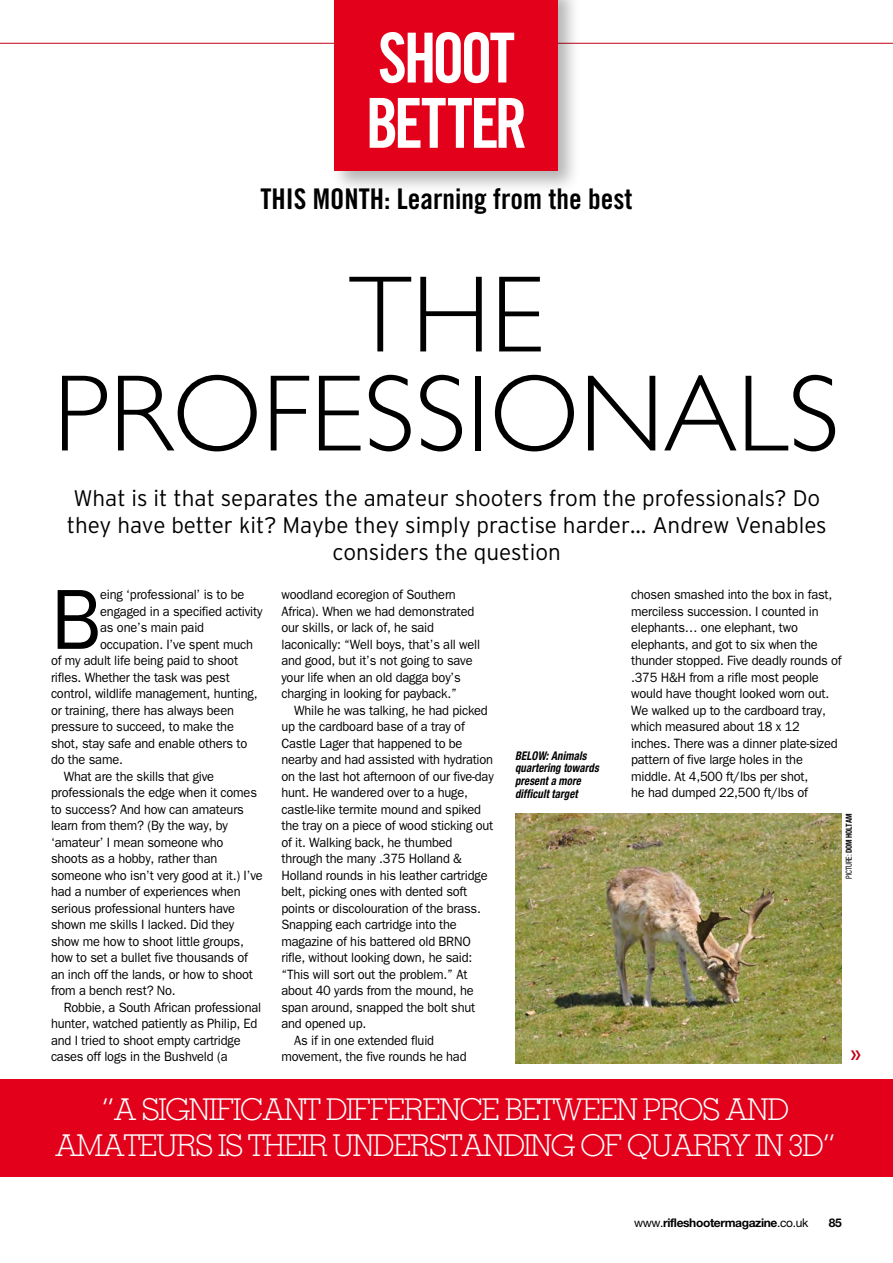
<style>
.page{position:relative;width:893px;height:1263px;background:#fff}
.page>*{position:absolute;margin:0;border:0;box-sizing:border-box;transform-origin:0 0}
.t1{font:300 109.5px/99px "Gill Sans";color:#000;text-align:center}
.t2{font:85.65px "Franklin Gothic";color:#000;scale:.95 1}
.t3{font:69px/65.2px "Trade Gothic Bold Cond Twenty";letter-spacing:-.05em;color:#fff;scale:.95 1}
.t4{font:300 30px/36px "Memphis";letter-spacing:-.045em;color:#fff;text-align:center}
.t5{font:28.5px "Trade Gothic Bold Cond Twenty";color:#000}
.t6{font:300 22.5px/27px "Interstate";color:#000;text-align:center}
.t7{font:700 18px "Calvert";color:#c00418}
.t8{font:13.5px/16.5px "Franklin Gothic";letter-spacing:-.015em;color:#000;scale:.95 1}
.t9{font:italic 700 condensed 12px/12.8px "Helvetica Neue";letter-spacing:.01em;color:#000;scale:.9 1}
.t10{font:700 12px "Helvetica Neue";letter-spacing:-.03em;color:#000}
.t11{font:700 condensed 8.25px "Helvetica Neue";letter-spacing:-.015em;color:#000;scale:.9 1}
.s1{font-weight:400}
</style>
<div class="page">
<hr style="left:0;top:43px;width:893px;height:1px;background:#c00418">
<img style="left:515px;top:814px;width:327px;height:249px">
<div style="left:329px;top:0;width:252px;height:193px;background:#000;opacity:.3"></div>
<div style="left:335px;top:0;width:223px;height:171px;background:#e2001a"></div>
<div style="left:0;top:1079px;width:893px;height:98px;background:#e2001a"></div>
<h3 class="t3" style="left:366px;top:25px;width:172px">SHOOT<br>BETTER</h3>
<h3 class="t5" style="left:260px;top:181px;width:373px">THIS MONTH: Learning from the best</h3>
<h1 class="t1" style="left:53px;top:266px;width:788px">THE<br>PROFESSIONALS</h1>
<h3 class="t6" style="left:67px;top:484px;width:761px">What is it that separates the amateur shooters from the professionals? Do they have better kit? Maybe they simply practise harder… Andrew Venables considers the question</h3>
<h2 class="t2" style="left:51px;top:570px;width:55px">B</h2>
<p class="t8" style="left:100px;top:587px;width:153px">eing ‘professional’ is to be</p>
<p class="t8" style="left:100px;top:603px;width:172px">engaged in a specified activity</p>
<p class="t8" style="left:100px;top:620px;width:111px">as one’s main paid</p>
<p class="t8" style="left:100px;top:636px;width:162px">occupation. I’ve spent much</p>
<p class="t8" style="left:51px;top:653px;width:198px">of my adult life being paid to shoot</p>
<p class="t8" style="left:51px;top:669px;width:190px">rifles. Whether the task was pest</p>
<p class="t8" style="left:51px;top:686px;width:219px">control, wildlife management, hunting,</p>
<p class="t8" style="left:51px;top:702px;width:194px">or training, there has always been</p>
<p class="t8" style="left:51px;top:719px;width:194px">pressure to succeed, to make the</p>
<p class="t8" style="left:51px;top:735px;width:208px">shot, stay safe and enable others to</p>
<p class="t8" style="left:51px;top:751px;width:77px">do the same.</p>
<p class="t8" style="left:64px;top:768px;width:160px">What are the skills that give</p>
<p class="t8" style="left:51px;top:784px;width:218px">professionals the edge when it comes</p>
<p class="t8" style="left:51px;top:801px;width:205px">to success? And how can amateurs</p>
<p class="t8" style="left:51px;top:817px;width:188px">learn from them? (By the way, by</p>
<p class="t8" style="left:51px;top:834px;width:183px">‘amateur’ I mean someone who</p>
<p class="t8" style="left:51px;top:850px;width:177px">shoots as a hobby, rather than</p>
<p class="t8" style="left:51px;top:867px;width:224px">someone who isn’t very good at it.) I’ve</p>
<p class="t8" style="left:51px;top:883px;width:201px">had a number of experiences when</p>
<p class="t8" style="left:51px;top:900px;width:195px">serious professional hunters have</p>
<p class="t8" style="left:51px;top:916px;width:194px">shown me skills I lacked. Did they</p>
<p class="t8" style="left:51px;top:933px;width:205px">show me how to shoot little groups,</p>
<p class="t8" style="left:51px;top:949px;width:209px">how to set a bullet five thousands of</p>
<p class="t8" style="left:51px;top:966px;width:214px">an inch off the lands, or how to shoot</p>
<p class="t8" style="left:51px;top:982px;width:133px">from a bench rest? No.</p>
<p class="t8" style="left:64px;top:999px;width:209px">Robbie, a South African professional</p>
<p class="t8" style="left:51px;top:1015px;width:219px">hunter, watched patiently as Philip, Ed</p>
<p class="t8" style="left:51px;top:1032px;width:201px">and I tried to shoot empty cartridge</p>
<p class="t8" style="left:51px;top:1048px;width:187px">cases off logs in the Bushveld (a</p>
<p class="t8" style="left:281px;top:586px;width:211px">woodland ecoregion of Southern Africa). When we had demonstrated our skills, or lack of, he said laconically: “Well boys, that’s all well and good, but it’s not going to save your life when an old dagga boy’s charging in looking for payback.”</p>
<p class="t8" style="left:294px;top:702px;width:205px">While he was talking, he had picked</p>
<p class="t8" style="left:281px;top:718px;width:195px">up the cardboard base of a tray of</p>
<p class="t8" style="left:281px;top:735px;width:192px">Castle Lager that happened to be</p>
<p class="t8" style="left:281px;top:751px;width:224px">nearby and had assisted with hydration</p>
<p class="t8" style="left:281px;top:768px;width:225px">on the last hot afternoon of our five-day</p>
<p class="t8" style="left:281px;top:784px;width:198px">hunt. He wandered over to a huge,</p>
<p class="t8" style="left:281px;top:801px;width:212px">castle-like termite mound and spiked</p>
<p class="t8" style="left:281px;top:817px;width:224px">the tray on a piece of wood sticking out</p>
<p class="t8" style="left:281px;top:834px;width:182px">of it. Walking back, he thumbed</p>
<p class="t8" style="left:281px;top:850px;width:192px">through the many .375 Holland &amp;</p>
<p class="t8" style="left:281px;top:867px;width:219px">Holland rounds in his leather cartridge</p>
<p class="t8" style="left:281px;top:883px;width:197px">belt, picking ones with dented soft</p>
<p class="t8" style="left:281px;top:900px;width:211px">points or discolouration of the brass.</p>
<p class="t8" style="left:281px;top:916px;width:186px">Snapping each cartridge into the</p>
<p class="t8" style="left:281px;top:933px;width:201px">magazine of his battered old BRNO</p>
<p class="t8" style="left:281px;top:949px;width:202px">rifle, without looking down, he said:</p>
<p class="t8" style="left:281px;top:966px;width:197px">“This will sort out the problem.” At</p>
<p class="t8" style="left:281px;top:982px;width:204px">about 40 yards from the mound, he</p>
<p class="t8" style="left:281px;top:999px;width:205px">span around, snapped the bolt shut</p>
<p class="t8" style="left:281px;top:1015px;width:91px">and opened up.</p>
<p class="t8" style="left:294px;top:1032px;width:149px">As if in one extended fluid</p>
<p class="t8" style="left:281px;top:1048px;width:196px">movement, the five rounds he had</p>
<p class="t9" style="left:515px;top:749px;width:94px">bel ow: Animals quartering towards present a more difficult target</p>
<p class="t8" style="left:631px;top:587px;width:223px">chosen smashed into the box in fast, merciless succession. I counted in elephants… one elephant, two elephants, and got to six when the thunder stopped. Five deadly rounds of .375 H&amp;H from a rifle most people would have thought looked worn out.<br>We walked up to the cardboard tray, which measured about 18 x 12 inches. There was a dinner plate-sized pattern of five large holes in the middle. At 4,500 ft/lbs per shot,<br>he had dumped 22,500 ft/lbs of</p>
<p class="t11" style="left:844px;top:879px;width:74px;rotate:-90deg"><span class="s1">Picture:</span> dom holtam</p>
<h3 class="t7" style="left:850px;top:1042px;width:12px">»</h3>
<h3 class="t4" style="left:55px;top:1091px;width:782px">“A SIGNIFICANT DIFFERENCE BETWEEN PROS AND<br>AMATEURS IS THEIR UNDERSTANDING OF QUARRY IN 3D”</h3>
<p class="t10" style="left:634px;top:1215px;width:176px"><span class="s1">www.</span>rifleshootermagazine<span class="s1">.co.uk</span></p>
<p class="t10" style="left:829px;top:1215px;width:14px">85</p>
</div>
